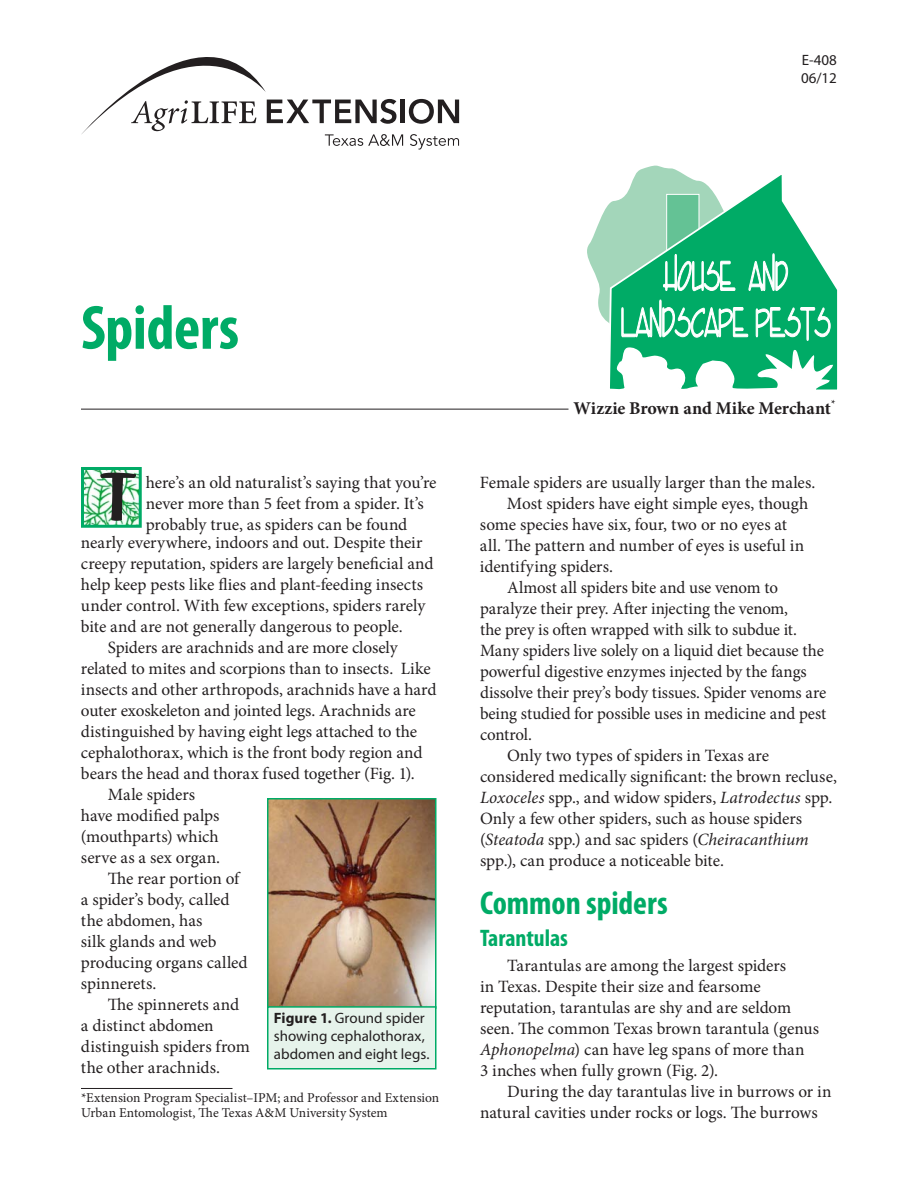
<style>
.page{position:relative;width:918px;height:1188px;background:#fff}
.page>*{position:absolute;margin:0;border:0;box-sizing:border-box;transform-origin:0 0}
.t1{font:700 condensed 63px "Myriad Pro";letter-spacing:-.01em;color:#00ab66}
.t2{font:63px "Oz Handicraft BT";color:#231f20;scale:2 1}
.Main_heads{font:700 condensed 33px "Myriad Pro";color:#00ab66}
.subheads{font:700 condensed 24px "Myriad Pro";color:#00ab66}
.body_text{font:700 18px "Minion Pro";letter-spacing:-.005em;color:#231f20}
.body_text-2{font:17.25px/21px "Minion Pro";letter-spacing:-.005em;color:#231f20}
.captions{font:15px/18px "Myriad Pro";color:#231f20}
.body_text-3{font:13.5px/15px "Minion Pro";color:#231f20}
.s1{font-weight:700}
.s2{font-style:italic}
</style>
<div class="page">
<img style="left:85px;top:471px;width:53px;height:53px">
<div style="left:81px;top:467px;width:61px;height:61px;border:3px solid #00ab66"></div>
<hr style="left:81px;top:1088px;width:151px;height:1px;background:#231f20">
<hr style="left:401px;top:100px;width:4px;height:23px;background:#231f20">
<svg style="left:409px;top:99px;width:50px;height:25px"></svg>
<svg style="left:410px;top:134px;width:49px;height:16px"></svg>
<svg style="left:82px;top:57px;width:321px;height:89px"></svg>
<svg style="left:610px;top:280px;width:228px;height:110px"></svg>
<svg style="left:587px;top:165px;width:244px;height:195px"></svg>
<hr style="left:81px;top:409px;width:487px;height:1px;background:#231f20">
<img style="left:270px;top:801px;width:163px;height:205px">
<div style="left:267px;top:798px;width:169px;height:211px;border:2px solid #00ab66"></div>
<div style="left:268px;top:1007px;width:168px;height:62px;background:#e6f3eb"></div>
<div style="left:267px;top:1006px;width:169px;height:64px;border:2px solid #00ab66"></div>
<p class="captions" style="left:802px;top:51px;width:37px">E-408</p>
<p class="captions" style="left:801px;top:69px;width:37px">06/12</p>
<p class="t1" style="left:81px;top:288px;width:160px">Spiders</p>
<p class="t2" style="left:99px;top:461px;width:20px">T</p>
<p class="body_text-2" style="left:146px;top:472px;width:292px">here’s an old naturalist’s saying that you’re never more than 5 feet from a spider. It’s probably true, as spiders can be found</p>
<p class="body_text-2" style="left:81px;top:532px;width:354px">nearly everywhere, indoors and out. Despite their creepy reputation, spiders are largely beneficial and help keep pests like flies and plant-feeding insects under control. With few exceptions, spiders rarely bite and are not generally dangerous to people.</p>
<p class="body_text-2" style="left:81px;top:637px;width:357px;text-indent:27px">Spiders are arachnids and are more closely related to mites and scorpions than to insects. Like insects and other arthropods, arachnids have a hard outer exoskeleton and jointed legs. Arachnids are distinguished by having eight legs attached to the cephalothorax, which is the front body region and bears the head and thorax fused together (Fig. 1).</p>
<p class="body_text-2" style="left:81px;top:784px;width:141px;text-align:center">Male spiders<br>have modified palps (mouthparts) which serve as a sex organ.</p>
<p class="body_text-2" style="left:81px;top:868px;width:168px;text-indent:27px">The rear portion of a spider’s body, called the abdomen, has<br>silk glands and web producing organs called spinnerets.</p>
<p class="body_text-2" style="left:81px;top:994px;width:170px;text-indent:27px">The spinnerets and a distinct abdomen distinguish spiders from the other arachnids.</p>
<p class="captions" style="left:274px;top:1008px;width:157px"><span class="s1">Figure 1.</span> Ground spider showing cephalothorax, abdomen and eight legs.</p>
<p class="body_text-3" style="left:81px;top:1090px;width:360px">*Extension Program Specialist–IPM; and Professor and Extension<br>Urban Entomologist, The Texas A&amp;M University System</p>
<p class="body_text" style="left:573px;top:396px;width:264px">Wizzie Brown and Mike Merchant<sup>*</sup></p>
<p class="body_text-2" style="left:480px;top:472px;width:337px">Female spiders are usually larger than the males.</p>
<p class="body_text-2" style="left:480px;top:493px;width:330px;text-indent:27px">Most spiders have eight simple eyes, though some species have six, four, two or no eyes at all. The pattern and number of eyes is useful in identifying spiders.</p>
<p class="body_text-2" style="left:480px;top:577px;width:348px;text-indent:27px">Almost all spiders bite and use venom to paralyze their prey. After injecting the venom,<br>the prey is often wrapped with silk to subdue it.<br>Many spiders live solely on a liquid diet because the powerful digestive enzymes injected by the fangs dissolve their prey’s body tissues. Spider venoms are being studied for possible uses in medicine and pest control.</p>
<p class="body_text-2" style="left:480px;top:745px;width:358px;text-indent:27px">Only two types of spiders in Texas are considered medically significant: the brown recluse, <span class="s2">Loxoceles</span> spp., and widow spiders, <span class="s2">Latrodectus</span> spp.<br>Only a few other spiders, such as house spiders (<span class="s2">Steatoda</span> spp.) and sac spiders (<span class="s2">Cheiracanthium </span>spp.), can produce a noticeable bite.</p>
<p class="Main_heads" style="left:480px;top:883px;width:189px">Common spiders</p>
<p class="subheads" style="left:480px;top:923px;width:89px">Tarantulas</p>
<p class="body_text-2" style="left:480px;top:955px;width:341px;text-indent:27px">Tarantulas are among the largest spiders<br>in Texas. Despite their size and fearsome reputation, tarantulas are shy and are seldom seen. The common Texas brown tarantula (genus <span class="s2">Aphonopelma</span>) can have leg spans of more than<br>3 inches when fully grown (Fig. 2).</p>
<p class="body_text-2" style="left:480px;top:1081px;width:353px;text-indent:27px">During the day tarantulas live in burrows or in natural cavities under rocks or logs. The burrows</p>
</div>
